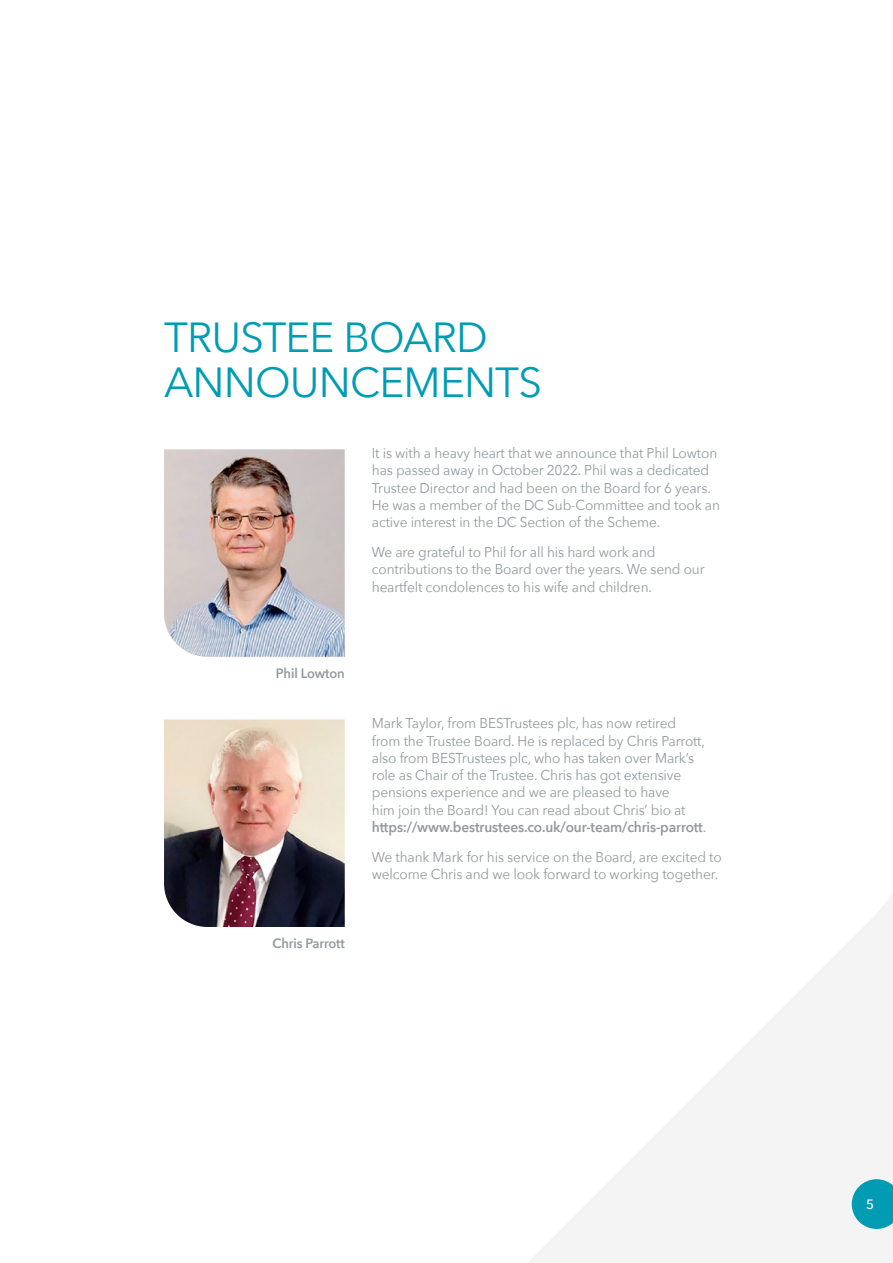
<style>
.page{position:relative;width:893px;height:1263px;background:#fff}
.page>*{position:absolute;margin:0;border:0;box-sizing:border-box;transform-origin:0 0}
.t1{font:42px/45px "Avenir Next";letter-spacing:-.02em;color:#009cb4}
.t2{font:14.25px/17.2px "Avenir Next";letter-spacing:-.01em;color:#93999e;scale:.96 1}
.t3{font:600 13.5px "Avenir Next";letter-spacing:-.01em;color:#93999e;scale:.96 1}
.t4{font:500 13.5px "Avenir Next";color:#fff}
.s1{font-weight:600}
</style>
<div class="page">
<svg style="left:528px;top:894px;width:365px;height:369px"></svg>
<svg style="left:852px;top:1179px;width:41px;height:50px;background:#27aabe"></svg>
<img style="left:164px;top:449px;width:181px;height:208px">
<img style="left:164px;top:719px;width:181px;height:208px">
<h1 class="t1" style="left:164px;top:313px;width:380px">TRUSTEE BOARD<br>ANNOUNCEMENTS</h1>
<p class="t2" style="left:372px;top:444px;width:364px">It is with a heavy heart that we announce that Phil Lowton has passed away in October 2022. Phil was a dedicated Trustee Director and had been on the Board for 6 years.<br>He was a member of the DC Sub-Committee and took an active interest in the DC Section of the Scheme.</p>
<p class="t2" style="left:372px;top:543px;width:348px">We are grateful to Phil for all his hard work and contributions to the Board over the years. We send our heartfelt condolences to his wife and children.</p>
<p class="t3" style="left:276px;top:662px;width:73px">Phil Lowton</p>
<p class="t3" style="left:272px;top:932px;width:77px">Chris Parrott</p>
<p class="t2" style="left:372px;top:714px;width:350px">Mark Taylor, from BESTrustees plc, has now retired from the Trustee Board. He is replaced by Chris Parrott, also from BESTrustees plc, who has taken over Mark’s role as Chair of the Trustee. Chris has got extensive pensions experience and we are pleased to have<br>him join the Board! You can read about Chris’ bio at <span class="s1">https://www.bestrustees.co.uk/our-team/chris-parrott</span>.</p>
<p class="t2" style="left:372px;top:847px;width:366px">We thank Mark for his service on the Board, are excited to welcome Chris and we look forward to working together.</p>
<p class="t4" style="left:866px;top:1193px;width:10px">5</p>
</div>
